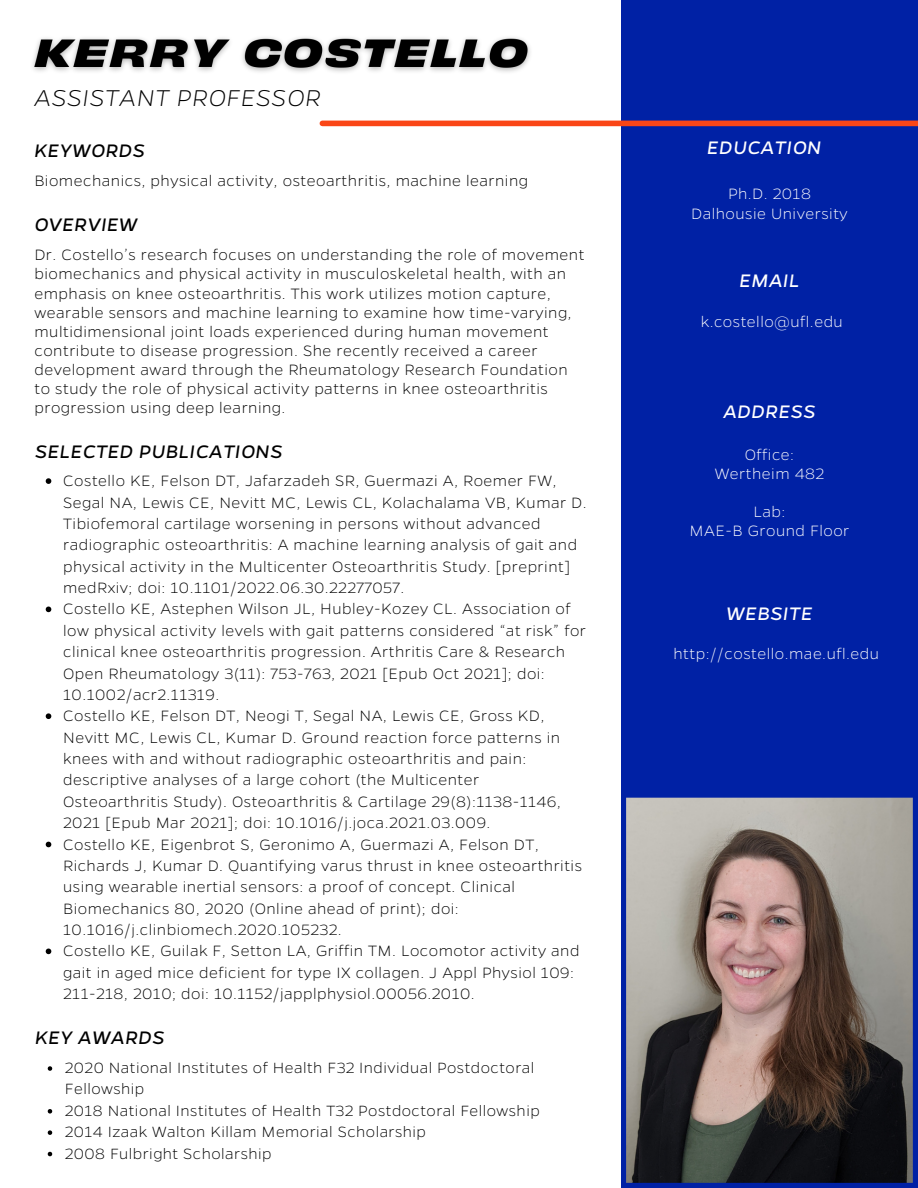
<style>
.page{position:relative;width:918px;height:1188px;background:#fff}
.page>*{position:absolute;margin:0;border:0;box-sizing:border-box;transform-origin:0 0}
.t1{font:italic 200 25.8px "Gentona";letter-spacing:.03em;color:#000}
.t2{font:italic 20.55px "Gentona";letter-spacing:.03em;color:#000}
.t3{font:italic 20.55px "Gentona";letter-spacing:.03em;color:#fff}
.t4{font:200 16.95px/21.3px "Gentona";letter-spacing:.03em;color:#000}
.t5{font:200 16.95px/19.2px "Gentona";letter-spacing:.03em;color:#fff;text-align:center}
.t6{font:200 16.8px/21.3px "Gentona";letter-spacing:.03em;color:#000}
</style>
<div class="page">
<div style="left:621px;top:0;width:297px;height:1188px;background:#0021a5"></div>
<div style="left:322px;top:121px;width:596px;height:5px;background:#fa4616"></div>
<svg style="left:626px;top:797px;width:287px;height:386px;background:#7a6f6a"></svg>
<img style="left:32px;top:37px;width:498px;height:35px">
<svg style="left:46px;top:478px;width:5px;height:6px"></svg>
<svg style="left:46px;top:607px;width:5px;height:5px"></svg>
<svg style="left:46px;top:713px;width:5px;height:6px"></svg>
<svg style="left:46px;top:842px;width:5px;height:5px"></svg>
<svg style="left:46px;top:949px;width:5px;height:5px"></svg>
<svg style="left:48px;top:1066px;width:4px;height:5px"></svg>
<svg style="left:48px;top:1109px;width:4px;height:5px"></svg>
<svg style="left:48px;top:1130px;width:4px;height:5px"></svg>
<svg style="left:48px;top:1152px;width:4px;height:4px"></svg>
<h1 class="t1" style="left:34px;top:81px;width:288px">ASSISTANT PROFESSOR</h1>
<p class="t2" style="left:34px;top:138px;width:112px">KEYWORDS</p>
<p class="t4" style="left:34px;top:170px;width:495px">Biomechanics, physical activity, osteoarthritis, machine learning</p>
<p class="t2" style="left:34px;top:211px;width:105px">OVERVIEW</p>
<p class="t4" style="left:34px;top:244px;width:551px;line-height:19.2px">Dr. Costello’s research focuses on understanding the role of movement biomechanics and physical activity in musculoskeletal health, with an emphasis on knee osteoarthritis. This work utilizes motion capture, wearable sensors and machine learning to examine how time-varying, multidimensional joint loads experienced during human movement contribute to disease progression. She recently received a career development award through the Rheumatology Research Foundation to study the role of physical activity patterns in knee osteoarthritis progression using deep learning.</p>
<p class="t2" style="left:35px;top:438px;width:249px">SELECTED PUBLICATIONS</p>
<p class="t4" style="left:63px;top:469px;width:525px">Costello KE, Felson DT, Jafarzadeh SR, Guermazi A, Roemer FW, Segal NA, Lewis CE, Nevitt MC, Lewis CL, Kolachalama VB, Kumar D.<br>Tibiofemoral cartilage worsening in persons without advanced radiographic osteoarthritis: A machine learning analysis of gait and physical activity in the Multicenter Osteoarthritis Study. [preprint] medRxiv; doi: 10.1101/2022.06.30.22277057.<br>Costello KE, Astephen Wilson JL, Hubley-Kozey CL. Association of low physical activity levels with gait patterns considered “at risk” for clinical knee osteoarthritis progression. Arthritis Care &amp; Research Open Rheumatology 3(11): 753-763, 2021 [Epub Oct 2021]; doi:<br>10.1002/acr2.11319.<br>Costello KE, Felson DT, Neogi T, Segal NA, Lewis CE, Gross KD, Nevitt MC, Lewis CL, Kumar D. Ground reaction force patterns in knees with and without radiographic osteoarthritis and pain: descriptive analyses of a large cohort (the Multicenter Osteoarthritis Study). Osteoarthritis &amp; Cartilage 29(8):1138-1146, 2021 [Epub Mar 2021]; doi: 10.1016/j.joca.2021.03.009.<br>Costello KE, Eigenbrot S, Geronimo A, Guermazi A, Felson DT, Richards J, Kumar D. Quantifying varus thrust in knee osteoarthritis using wearable inertial sensors: a proof of concept. Clinical Biomechanics 80, 2020 (Online ahead of print); doi:<br>10.1016/j.clinbiomech.2020.105232.<br>Costello KE, Guilak F, Setton LA, Griffin TM. Locomotor activity and gait in aged mice deficient for type IX collagen. J Appl Physiol 109:<br>211-218, 2010; doi: 10.1152/japplphysiol.00056.2010.</p>
<p class="t2" style="left:35px;top:1024px;width:131px">KEY AWARDS</p>
<p class="t6" style="left:65px;top:1056px;width:476px">2020 National Institutes of Health F32 Individual Postdoctoral Fellowship<br>2018 National Institutes of Health T32 Postdoctoral Fellowship 2014 Izaak Walton Killam Memorial Scholarship<br>2008 Fulbright Scholarship</p>
<p class="t3" style="left:707px;top:134px;width:116px">EDUCATION</p>
<p class="t5" style="left:691px;top:184px;width:158px">Ph.D. 2018<br>Dalhousie University</p>
<p class="t3" style="left:739px;top:267px;width:62px">EMAIL</p>
<p class="t5" style="left:701px;top:311px;width:144px">k.costello@ufl.edu</p>
<p class="t3" style="left:723px;top:398px;width:94px">ADDRESS</p>
<p class="t5" style="left:715px;top:444px;width:111px">Office:<br>Wertheim 482</p>
<p class="t5" style="left:690px;top:501px;width:161px">Lab:<br>MAE-B Ground Floor</p>
<p class="t3" style="left:726px;top:600px;width:87px">WEBSITE</p>
<p class="t5" style="left:673px;top:643px;width:207px">http://costello.mae.ufl.edu</p>
</div>
